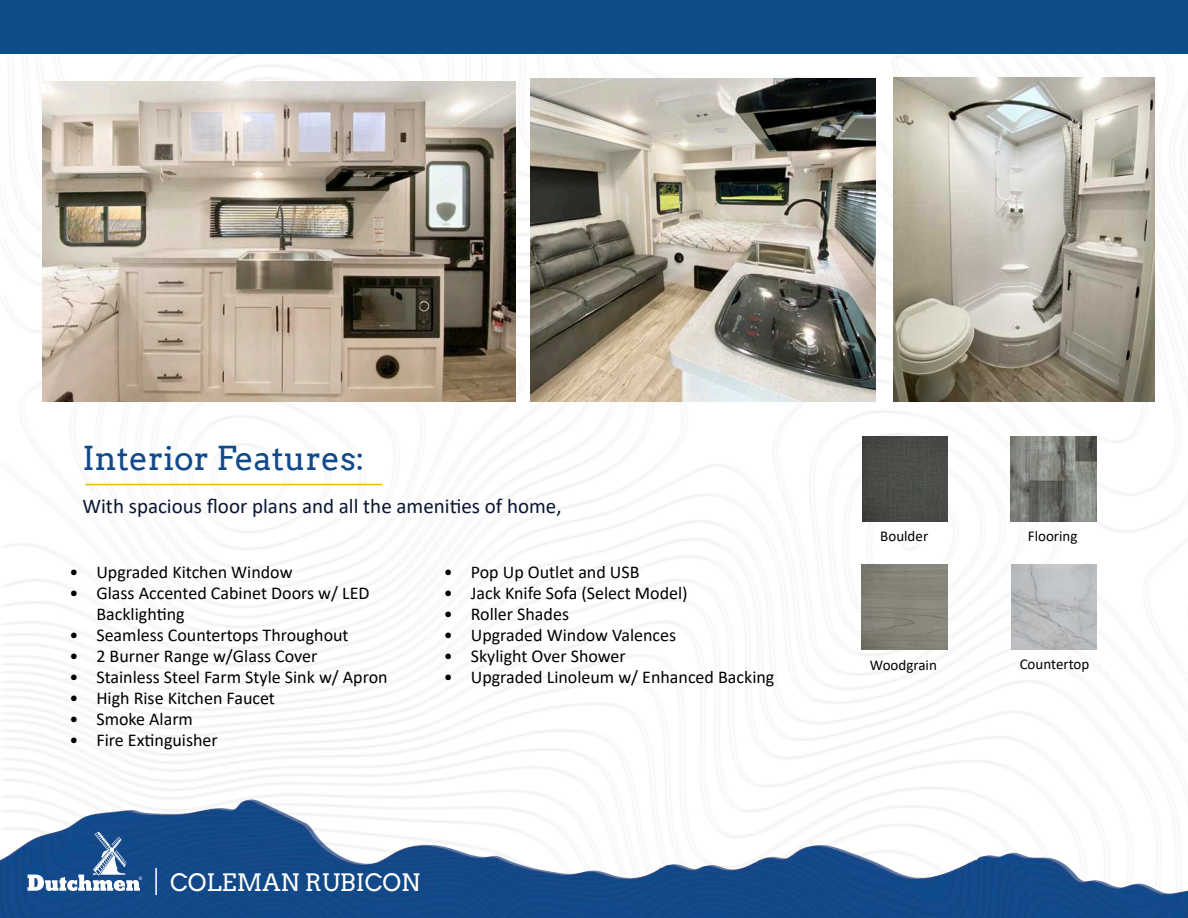
<style>
.page{position:relative;width:1188px;height:918px;background:#fff}
.page>*{position:absolute;margin:0;border:0;box-sizing:border-box;transform-origin:0 0}
.t1{font:33px "Arvo";color:#0f498a}
.t2{font:24px "Arvo";color:#fff}
.t3{font:21px "Calibri";color:#081632}
.t4{font:18px/21px "Calibri";color:#000}
.t5{font:15px "Calibri";color:#000}
</style>
<div class="page">
<img style="left:4px;top:54px;width:1166px;height:720px">
<img style="left:0;top:774px;width:1188px;height:144px">
<div style="left:0;top:0;width:1188px;height:54px;background:#0f4d8a"></div>
<img style="left:42px;top:81px;width:474px;height:320px">
<hr style="left:85px;top:484px;width:297px;height:1px;background:#fbb416">
<img style="left:531px;top:79px;width:344px;height:322px">
<svg style="left:28px;top:831px;width:118px;height:60px"></svg>
<hr style="left:155px;top:868px;width:2px;height:27px;background:#fff">
<img style="left:862px;top:437px;width:86px;height:84px">
<img style="left:862px;top:565px;width:85px;height:84px">
<img style="left:1011px;top:565px;width:86px;height:84px">
<img style="left:1011px;top:437px;width:85px;height:84px">
<img style="left:893px;top:77px;width:261px;height:324px">
<p class="t1" style="left:82px;top:438px;width:284px">Interior Features:</p>
<p class="t3" style="left:82px;top:491px;width:481px">With spacious floor plans and all the amenities of home,</p>
<p class="t4" style="left:69px;top:561px;width:225px">• Upgraded Kitchen Window</p>
<p class="t4" style="left:96px;top:582px;width:275px;text-indent:-27px">• Glass Accented Cabinet Doors w/ LED<br>Backlighting</p>
<p class="t4" style="left:69px;top:624px;width:281px">• Seamless Countertops Throughout</p>
<p class="t4" style="left:69px;top:645px;width:249px">• 2 Burner Range w/Glass Cover</p>
<p class="t4" style="left:69px;top:666px;width:320px">• Stainless Steel Farm Style Sink w/ Apron</p>
<p class="t4" style="left:69px;top:687px;width:207px">• High Rise Kitchen Faucet</p>
<p class="t4" style="left:69px;top:708px;width:125px">• Smoke Alarm</p>
<p class="t4" style="left:69px;top:729px;width:150px">• Fire Extinguisher</p>
<p class="t4" style="left:444px;top:561px;width:197px">• Pop Up Outlet and USB</p>
<p class="t4" style="left:444px;top:582px;width:245px">• Jack Knife Sofa (Select Model)</p>
<p class="t4" style="left:444px;top:603px;width:127px">• Roller Shades</p>
<p class="t4" style="left:444px;top:624px;width:234px">• Upgraded Window Valences</p>
<p class="t4" style="left:444px;top:645px;width:184px">• Skylight Over Shower</p>
<p class="t4" style="left:444px;top:666px;width:332px">• Upgraded Linoleum w/ Enhanced Backing</p>
<h2 class="t2" style="left:174px;top:867px;width:252px">COLEMAN RUBICON</h2>
<p class="t2" style="left:170px;top:868px;width:252px">COLEMAN RUBICON</p>
<p class="t5" style="left:880px;top:525px;width:49px">Boulder</p>
<p class="t5" style="left:1028px;top:526px;width:51px">Flooring</p>
<p class="t5" style="left:870px;top:654px;width:68px">Woodgrain</p>
<p class="t5" style="left:1020px;top:654px;width:71px">Countertop</p>
</div>
